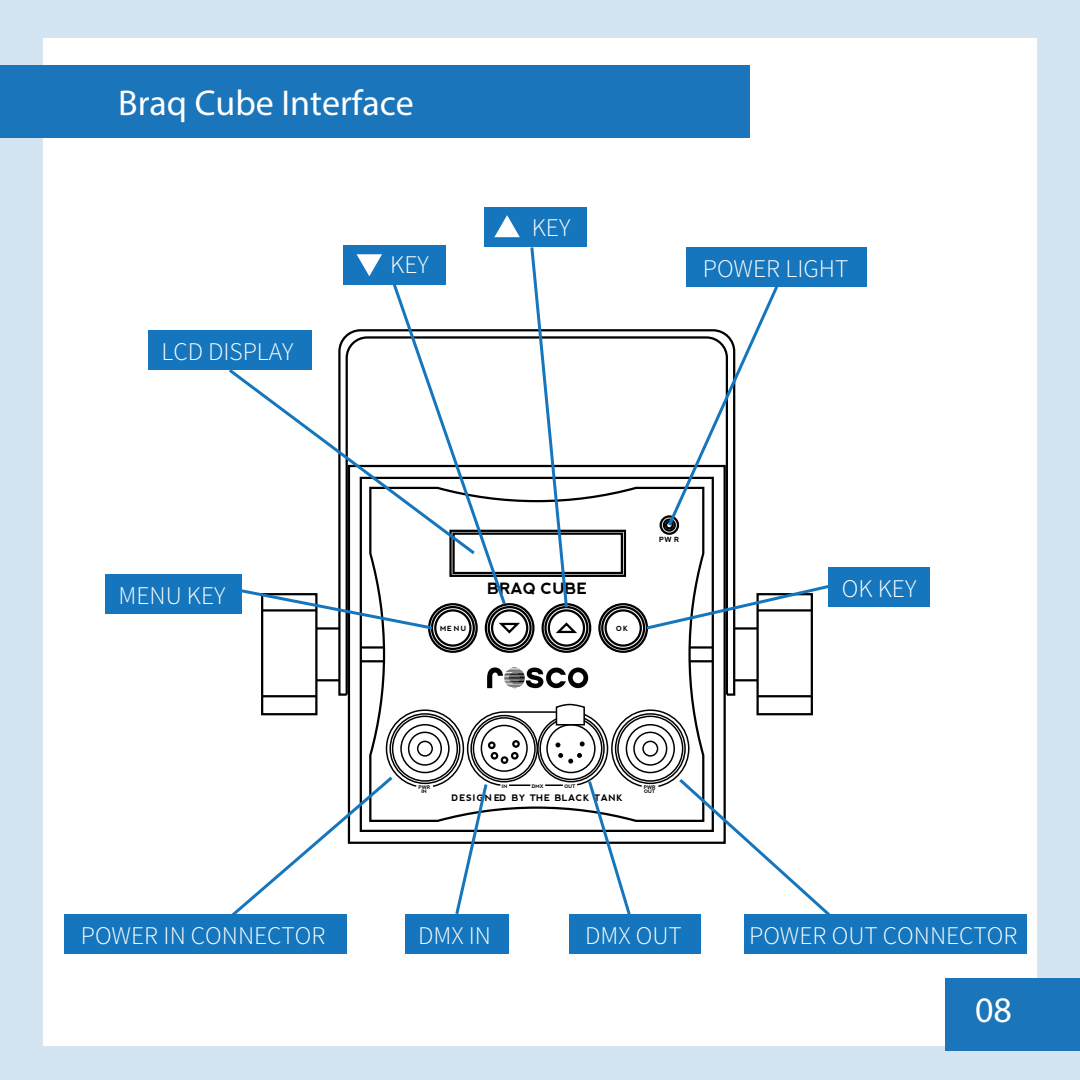
<style>
.page{position:relative;width:1080px;height:1080px;background:#d4e4f1}
.page>*{position:absolute;margin:0;border:0;box-sizing:border-box;transform-origin:0 0}
.t1{font:36px "Myriad Pro";color:#fff}
.t2{font:300 25.5px "Source Sans Pro";color:#fff}
.t3{font:700 15.6px "nevis";color:#000}
.t4{font:700 9px "nevis";letter-spacing:.045em;color:#000}
.t5{font:700 7.2px "nevis";letter-spacing:.18em;color:#000}
.t6{font:700 4.8px/4.2px "nevis";color:#000;text-align:center}
</style>
<div class="page">
<div style="left:43px;top:38px;width:993px;height:1008px;background:#fff"></div>
<div style="left:0;top:65px;width:750px;height:72px;background:#1b75ba"></div>
<div style="left:945px;top:979px;width:135px;height:72px;background:#1b75ba"></div>
<div style="left:757px;top:696px;width:55px;height:18px;background:linear-gradient(to right,#fff,#fff)"></div>
<div style="left:262px;top:696px;width:54px;height:18px;background:linear-gradient(to right,#fff,#fff)"></div>
<hr style="left:758px;top:695px;width:54px;height:2px;background:#000">
<hr style="left:262px;top:695px;width:54px;height:2px;background:#000">
<svg style="left:379px;top:486px;width:326px;height:217px"></svg>
<div style="left:452px;top:533px;width:171px;height:41px;border:2px solid #000"></div>
<div style="left:449px;top:530px;width:177px;height:47px;border:2px solid #000"></div>
<div style="left:542px;top:603px;width:49px;height:50px;border:2px solid #000;border-radius:50%"></div>
<div style="left:598px;top:603px;width:50px;height:50px;border:2px solid #000;border-radius:50%"></div>
<div style="left:601px;top:606px;width:44px;height:44px;border:2px solid #000;border-radius:50%"></div>
<div style="left:604px;top:609px;width:38px;height:38px;border:2px solid #000;border-radius:50%"></div>
<div style="left:660px;top:515px;width:19px;height:20px;border:2px solid #000;border-radius:50%"></div>
<div style="left:663px;top:518px;width:13px;height:14px;border:2px solid #000;border-radius:50%"></div>
<div style="left:686px;top:247px;width:181px;height:40px;background:#1576bd"></div>
<div style="left:148px;top:330px;width:163px;height:40px;background:#1576bd"></div>
<div style="left:105px;top:574px;width:137px;height:40px;background:#1576bd"></div>
<div style="left:405px;top:914px;width:104px;height:40px;background:#1576bd"></div>
<div style="left:569px;top:914px;width:131px;height:40px;background:#1576bd"></div>
<div style="left:745px;top:914px;width:282px;height:40px;background:#1576bd"></div>
<div style="left:484px;top:207px;width:103px;height:40px;background:#1576bd"></div>
<div style="left:829px;top:567px;width:101px;height:39px;background:#1576bd"></div>
<svg style="left:665px;top:287px;width:113px;height:242px"></svg>
<svg style="left:643px;top:583px;width:189px;height:113px"></svg>
<svg style="left:494px;top:215px;width:26px;height:22px"></svg>
<svg style="left:238px;top:245px;width:350px;height:451px"></svg>
<div style="left:64px;top:914px;width:283px;height:40px;background:#1576bd"></div>
<svg style="left:231px;top:703px;width:600px;height:219px"></svg>
<h1 class="t1" style="left:118px;top:80px;width:297px">Braq Cube Interface</h1>
<p class="t2" style="left:161px;top:336px;width:134px">LCD DISPLAY</p>
<p class="t2" style="left:390px;top:249px;width:40px">KEY</p>
<p class="t2" style="left:532px;top:212px;width:40px">KEY</p>
<p class="t2" style="left:703px;top:253px;width:147px">POWER LIGHT</p>
<p class="t2" style="left:119px;top:580px;width:109px">MENU KEY</p>
<p class="t3" style="left:488px;top:579px;width:101px">BRAQ CUBE</p>
<p class="t5" style="left:440px;top:624px;width:28px">MENU</p>
<p class="t5" style="left:616px;top:624px;width:13px">OK</p>
<p class="t5" style="left:659px;top:536px;width:21px">PW R</p>
<p class="t6" style="left:418px;top:785px;width:13px">PWR<br>IN</p>
<p class="t6" style="left:502px;top:784px;width:7px">IN</p>
<p class="t6" style="left:532px;top:784px;width:13px">DMX</p>
<p class="t6" style="left:565px;top:784px;width:13px">OUT</p>
<p class="t6" style="left:644px;top:785px;width:13px">PWR</p>
<p class="t6" style="left:644px;top:789px;width:13px">OUT</p>
<p class="t4" style="left:451px;top:793px;width:173px">DESIGN ED BY THE BLACK TANK</p>
<p class="t2" style="left:842px;top:573px;width:76px">OK KEY</p>
<p class="t2" style="left:81px;top:920px;width:246px">POWER IN CONNECTOR</p>
<p class="t2" style="left:418px;top:920px;width:74px">DMX IN</p>
<p class="t2" style="left:585px;top:920px;width:98px">DMX OUT</p>
<p class="t2" style="left:749px;top:920px;width:270px">POWER OUT CONNECTOR</p>
<h1 class="t1" style="left:975px;top:988px;width:38px">08</h1>
</div>
